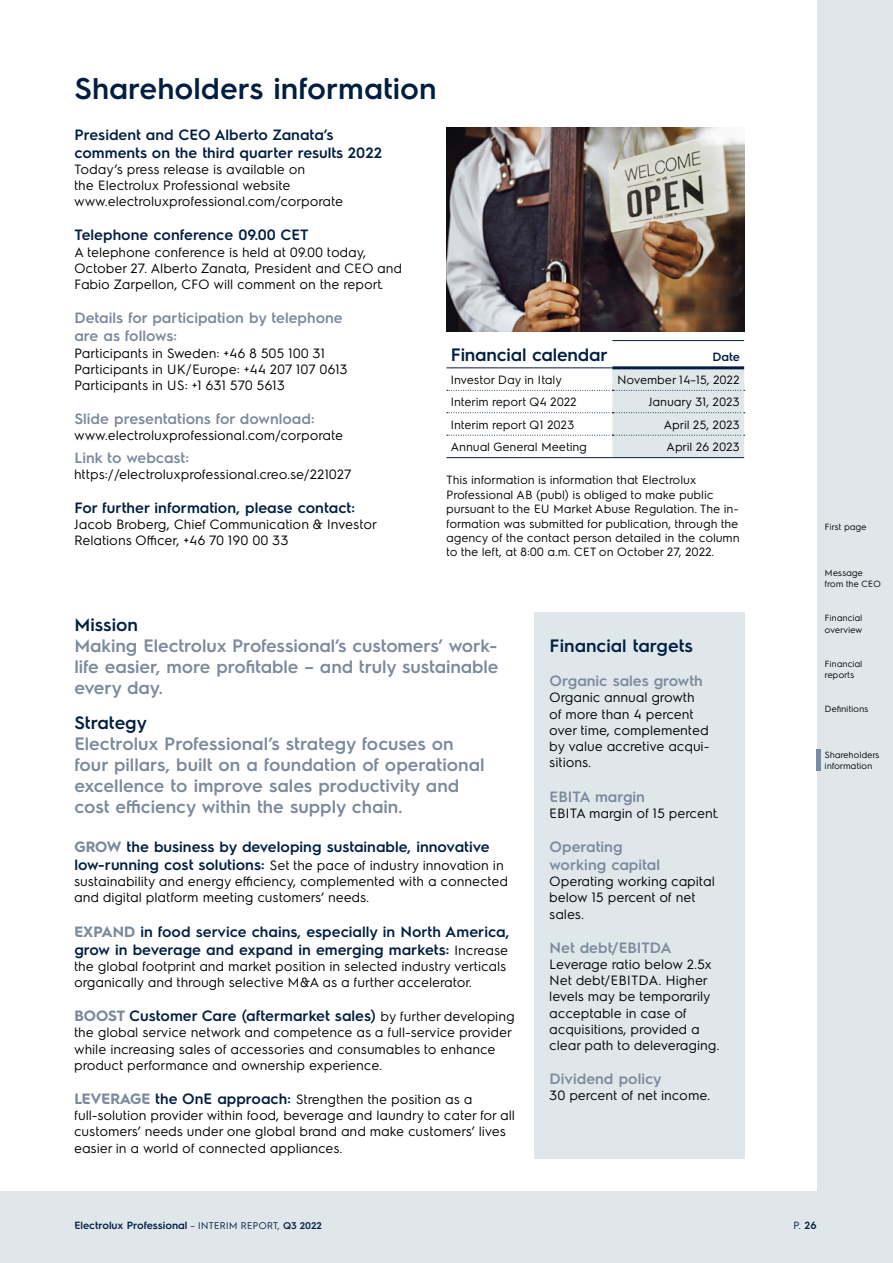
<style>
.page{position:relative;width:893px;height:1263px;background:#fff}
.page>*{position:absolute;margin:0;border:0;box-sizing:border-box;transform-origin:0 0}
.Rubrik_3{font:600 30px "Electrolux Sans";color:#011e41}
.Bullets{font:600 18px/21px "Electrolux Sans";color:#7b8a9c}
.Rubrik_4{font:600 18px/21px "Electrolux Sans";letter-spacing:-.005em;color:#7b8a9c;text-align:justify}
.Mellanrubrik{font:600 18px "Electrolux Sans";color:#011e41}
.Mellanrubrik_2_mörk{font:600 15px/18px "Electrolux Sans";color:#011e41}
.Mellanrubrik_2{font:600 15px/18px "Electrolux Sans";color:#7b8a9c}
.Bröd{font:13.5px/16.2px "Electrolux Sans";color:#000}
.Mellanrubrik_2_mörk-2{font:13.5px/16.2px "Electrolux Sans";color:#000}
.Tabell_normal_vänste{font:12px/14.4px "Electrolux Sans";color:#000}
.Tabell_normal_höger{font:12px "Electrolux Sans";color:#000}
.Tabell_fet_höger{font:600 12px "Electrolux Sans";color:#011e41}
.t1{font:600 10.5px "Electrolux Sans";color:#011e41}
.t2{font:10.5px "Electrolux Sans";color:#011e41}
.t3{font:9px/11.2px "Electrolux Sans";color:#000}
.s1{font-weight:700;color:#7b8a9c}
.s2{font-weight:600;font-size:15px;color:#011e41}
.s3{font-weight:400;font-size:13.5px;color:#000}
.s4{font-weight:700;font-size:15px;color:#7b8a9c}
.s5{font-weight:400;font-size:9.75px}
.s6{font-size:9.75px}
.s7{font-weight:600}
</style>
<div class="page">
<div style="left:0;top:0;width:893px;height:1263px;background:linear-gradient(to right,#dfe7ea,#dfe7ea)"></div>
<div style="left:0;top:0;width:816px;height:1191px;background:#fff"></div>
<hr style="left:446px;top:457px;width:166px;height:1px;background:#011e41">
<hr style="left:446px;top:368px;width:166px;height:1px;background:#011e41">
<svg style="left:447px;top:368px;width:298px;height:90px"></svg>
<hr style="left:612px;top:340px;width:132px;height:1px;background:#011e41">
<hr style="left:612px;top:366px;width:132px;height:3px;background:#011e41">
<div style="left:816px;top:749px;width:5px;height:22px;background:#7b8a9c"></div>
<div style="left:534px;top:612px;width:210px;height:547px;background:#dfe7ea"></div>
<img style="left:446px;top:128px;width:298px;height:204px">
<p class="Rubrik_3" style="left:74px;top:67px;width:364px">Shareholders information</p>
<p class="Mellanrubrik_2_mörk" style="left:74px;top:124px;width:309px">President and CEO Alberto Zanata’s comments on the third quarter results 2022</p>
<p class="Bröd" style="left:74px;top:160px;width:271px">Today’s press release is available on<br>the Electrolux Professional website www.electroluxprofessional.com/corporate</p>
<p class="Mellanrubrik_2_mörk" style="left:74px;top:225px;width:236px">Telephone conference 09.00 CET</p>
<p class="Bröd" style="left:74px;top:243px;width:329px">A telephone conference is held at 09.00 today,<br>October 27. Alberto Zanata, President and CEO and<br>Fabio Zarpellon, CFO will comment on the report.</p>
<p class="Mellanrubrik_2" style="left:74px;top:308px;width:270px">Details for participation by telephone are as follows:</p>
<p class="Bröd" style="left:74px;top:344px;width:253px">Participants in Sweden: +46 8 505 100 31</p>
<p class="Bröd" style="left:74px;top:360px;width:275px">Participants in UK/Europe: +44 207 107 0613</p>
<p class="Bröd" style="left:74px;top:376px;width:212px">Participants in US: +1 631 570 5613</p>
<p class="Mellanrubrik_2" style="left:74px;top:409px;width:242px">Slide presentations for download:</p>
<p class="Bröd" style="left:74px;top:427px;width:271px">www.electroluxprofessional.com/corporate</p>
<p class="Mellanrubrik_2" style="left:74px;top:447px;width:116px">Link to webcast:</p>
<p class="Bröd" style="left:74px;top:465px;width:279px">https://electroluxprofessional.creo.se/221027</p>
<p class="Mellanrubrik_2_mörk" style="left:74px;top:498px;width:282px">For further information, please contact:</p>
<p class="Bröd" style="left:74px;top:515px;width:304px">Jacob Broberg, Chief Communication &amp; Investor<br>Relations Officer, +46 70 190 00 33</p>
<p class="Mellanrubrik" style="left:451px;top:343px;width:159px">Financial calendar</p>
<p class="Tabell_fet_höger" style="left:712px;top:349px;width:29px">Date</p>
<p class="Tabell_normal_vänste" style="left:451px;top:372px;width:113px">Investor Day in Italy</p>
<p class="Tabell_normal_höger" style="left:617px;top:371px;width:124px">November 14–15, 2022</p>
<p class="Tabell_normal_vänste" style="left:451px;top:394px;width:128px">Interim report Q4 2022</p>
<p class="Tabell_normal_höger" style="left:649px;top:394px;width:93px">January 31, 2023</p>
<p class="Tabell_normal_vänste" style="left:451px;top:417px;width:125px">Interim report Q1 2023</p>
<p class="Tabell_normal_höger" style="left:664px;top:416px;width:78px">April 25, 2023</p>
<p class="Tabell_normal_vänste" style="left:451px;top:439px;width:138px">Annual General Meeting</p>
<p class="Tabell_normal_höger" style="left:666px;top:439px;width:75px">April 26 2023</p>
<p class="Tabell_normal_vänste" style="left:446px;top:472px;width:295px">This information is information that Electrolux Professional AB (publ) is obliged to make public pursuant to the EU Market Abuse Regulation. The in&shy;formation was submitted for publication, through the agency of the contact person detailed in the column to the left, at 8:00 a.m. CET on October 27, 2022.</p>
<p class="Mellanrubrik" style="left:74px;top:612px;width:65px">Mission</p>
<p class="Rubrik_4" style="left:74px;top:634px;width:426px">Making Electrolux Professional’s customers’ work&shy;life easier, more profitable – and truly sustainable every day.</p>
<p class="Mellanrubrik" style="left:550px;top:633px;width:145px">Financial targets</p>
<p class="Mellanrubrik_2" style="left:550px;top:671px;width:155px">Organic sales growth</p>
<p class="Bröd" style="left:550px;top:689px;width:162px">Organic annual growth of more than 4 percent over time, complemented by value accretive acqui&shy;sitions.</p>
<p class="Mellanrubrik_2" style="left:550px;top:786px;width:97px">EBITA margin</p>
<p class="Bröd" style="left:550px;top:804px;width:171px">EBITA margin of 15 percent.</p>
<p class="Mellanrubrik_2" style="left:550px;top:837px;width:112px">Operating working capital</p>
<p class="Bröd" style="left:550px;top:872px;width:167px">Operating working capital below 15 percent of net sales.</p>
<p class="Mellanrubrik_2" style="left:550px;top:937px;width:124px">Net debt/EBITDA</p>
<p class="Bröd" style="left:550px;top:955px;width:172px">Leverage ratio below 2.5x<br>Net debt/EBITDA. Higher levels may be temporarily acceptable in case of acquisitions, provided a clear path to deleveraging.</p>
<p class="Mellanrubrik_2" style="left:550px;top:1069px;width:114px">Dividend policy</p>
<p class="Bröd" style="left:550px;top:1086px;width:162px">30 percent of net income.</p>
<p class="Mellanrubrik" style="left:74px;top:710px;width:74px">Strategy</p>
<p class="Bullets" style="left:74px;top:732px;width:412px">Electrolux Professional’s strategy focuses on four pillars, built on a foundation of operational excellence to improve sales productivity and cost efficiency within the supply chain.</p>
<p class="Mellanrubrik_2_mörk" style="left:74px;top:837px;width:417px"><span class="s1">GROW</span> the business by developing sustainable, innovative</p>
<p class="Mellanrubrik_2_mörk-2" style="left:74px;top:856px;width:436px"><span class="s2">low-running cost solutions:</span> Set the pace of industry innovation in sustainability and energy efficiency, complemented with a connected and digital platform meeting customers’ needs.</p>
<p class="Mellanrubrik_2_mörk" style="left:74px;top:921px;width:436px"><span class="s1">EXPAND</span> in food service chains, especially in North America, grow in beverage and expand in emerging markets: <span class="s3">Increase</span></p>
<p class="Mellanrubrik_2_mörk-2" style="left:74px;top:957px;width:434px">the global footprint and market position in selected industry verticals organically and through selective M&amp;A as a further accelerator.</p>
<p class="Mellanrubrik_2_mörk" style="left:74px;top:1006px;width:442px"><span class="s1">BOOST</span> Customer Care (aftermarket sales) <span class="s3">by further developing</span></p>
<p class="Mellanrubrik_2_mörk-2" style="left:74px;top:1024px;width:439px">the global service network and competence as a full-service provider while increasing sales of accessories and consumables to enhance product performance and ownership experience.</p>
<p class="Bröd" style="left:74px;top:1090px;width:442px"><span class="s4">LEVERAGE</span> <span class="s2">the OnE approach:</span> Strengthen the position as a full-solution provider within food, beverage and laundry to cater for all customers’ needs under one global brand and make customers’ lives easier in a world of connected appliances.</p>
<p class="t3" style="left:825px;top:521px;width:43px">First page</p>
<p class="t3" style="left:825px;top:566px;width:58px">Message from the CEO</p>
<p class="t3" style="left:825px;top:612px;width:39px">Financial overview</p>
<p class="t3" style="left:825px;top:657px;width:39px">Financial reports</p>
<p class="t3" style="left:825px;top:703px;width:45px">Definitions</p>
<p class="t3" style="left:825px;top:748px;width:56px">Shareholders information</p>
<p class="t1" style="left:74px;top:1218px;width:249px">Electrolux Professional <span class="s5">– INTERIM REPORT,</span> <span class="s6">Q3 2022</span></p>
<p class="t2" style="left:793px;top:1218px;width:25px">P. <span class="s7">26</span></p>
</div>
